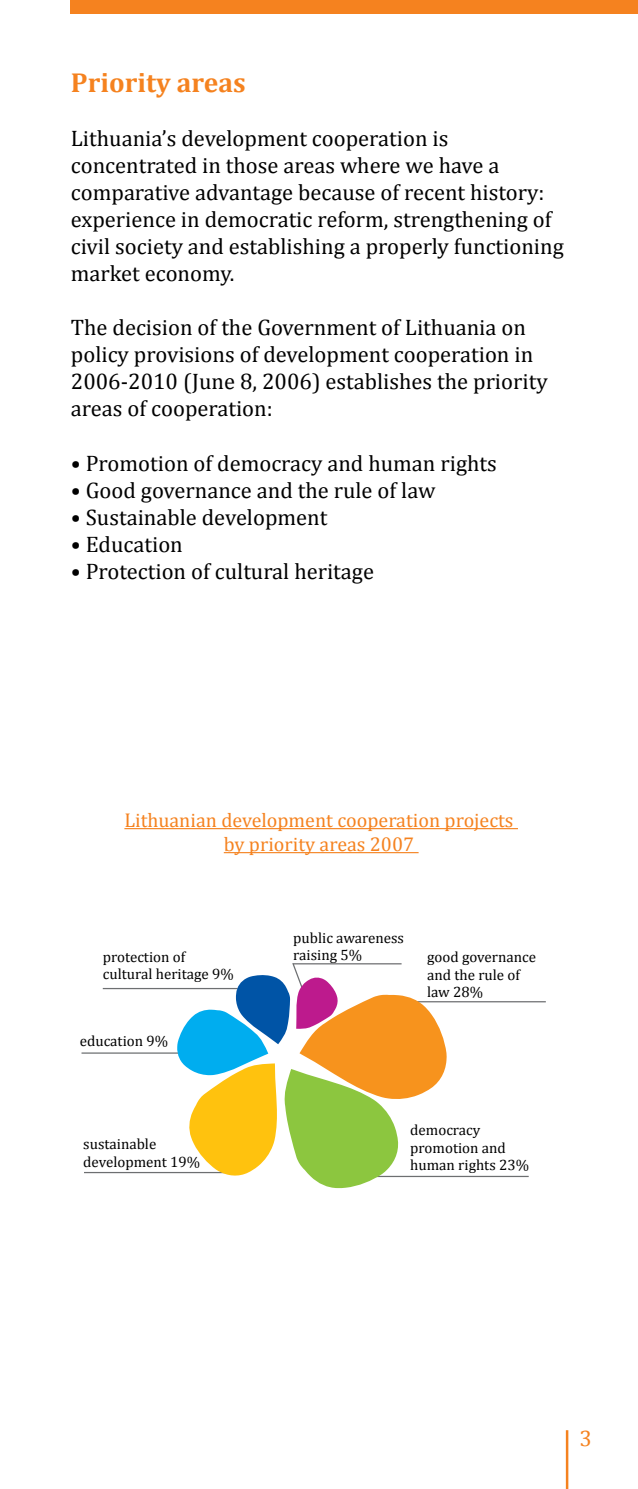
<style>
.page{position:relative;width:638px;height:1489px;background:#fff}
.page>*{position:absolute;margin:0;border:0;box-sizing:border-box;transform-origin:0 0}
.t1{font:700 27.5px "Cambria";color:#f5821f}
.t2{font:22.5px/27px "Cambria";color:#000}
.t3{font:22.5px "Cambria";color:#f5821f}
.t4{font:20px/24px "Cambria";color:#f5821f;text-align:center}
.t5{font:15px/17.5px "Cambria";color:#000}
</style>
<div class="page">
<hr style="left:81px;top:1052px;width:135px;height:1px;background:#6d6f71">
<hr style="left:103px;top:987px;width:135px;height:2px;background:#6d6f71">
<hr style="left:417px;top:1001px;width:129px;height:1px;background:#6d6f71">
<hr style="left:369px;top:1175px;width:160px;height:1px;background:#6d6f71">
<hr style="left:84px;top:1171px;width:160px;height:2px;background:#6d6f71">
<svg style="left:177px;top:963px;width:270px;height:225px"></svg>
<hr style="left:124px;top:828px;width:394px;height:1px;background:#f5821f">
<hr style="left:224px;top:852px;width:194px;height:1px;background:#f5821f">
<div style="left:71px;top:0;width:567px;height:14px;background:#f5821f"></div>
<hr style="left:566px;top:1429px;width:2px;height:59px;background:#f5821f">
<p class="t1" style="left:71px;top:66px;width:176px">Priority areas</p>
<p class="t2" style="left:71px;top:125px;width:494px">Lithuania’s development cooperation is concentrated in those areas where we have a comparative advantage because of recent history: experience in democratic reform, strengthening of civil society and establishing a properly functioning market economy.</p>
<p class="t2" style="left:71px;top:314px;width:478px">The decision of the Government of Lithuania on policy provisions of development cooperation in 2006-2010 (June 8, 2006) establishes the priority areas of cooperation:</p>
<p class="t2" style="left:71px;top:449px;width:427px">• Promotion of democracy and human rights</p>
<p class="t2" style="left:71px;top:476px;width:366px">• Good governance and the rule of law</p>
<p class="t2" style="left:71px;top:503px;width:258px">• Sustainable development</p>
<p class="t2" style="left:71px;top:530px;width:113px">• Education</p>
<p class="t2" style="left:71px;top:557px;width:305px">• Protection of cultural heritage</p>
<p class="t4" style="left:124px;top:808px;width:391px">Lithuanian development cooperation projects by priority areas 2007</p>
<p class="t5" style="left:103px;top:947px;width:133px">protection of cultural heritage 9%</p>
<p class="t5" style="left:80px;top:1031px;width:90px">education 9%</p>
<p class="t5" style="left:83px;top:1135px;width:118px">sustainable development 19%</p>
<p class="t5" style="left:293px;top:928px;width:112px">public awareness raising 5%</p>
<p class="t5" style="left:427px;top:948px;width:110px">good governance and the rule of law 28%</p>
<p class="t5" style="left:410px;top:1120px;width:120px">democracy promotion and human rights 23%</p>
<p class="t3" style="left:579px;top:1425px;width:14px">3</p>
</div>
